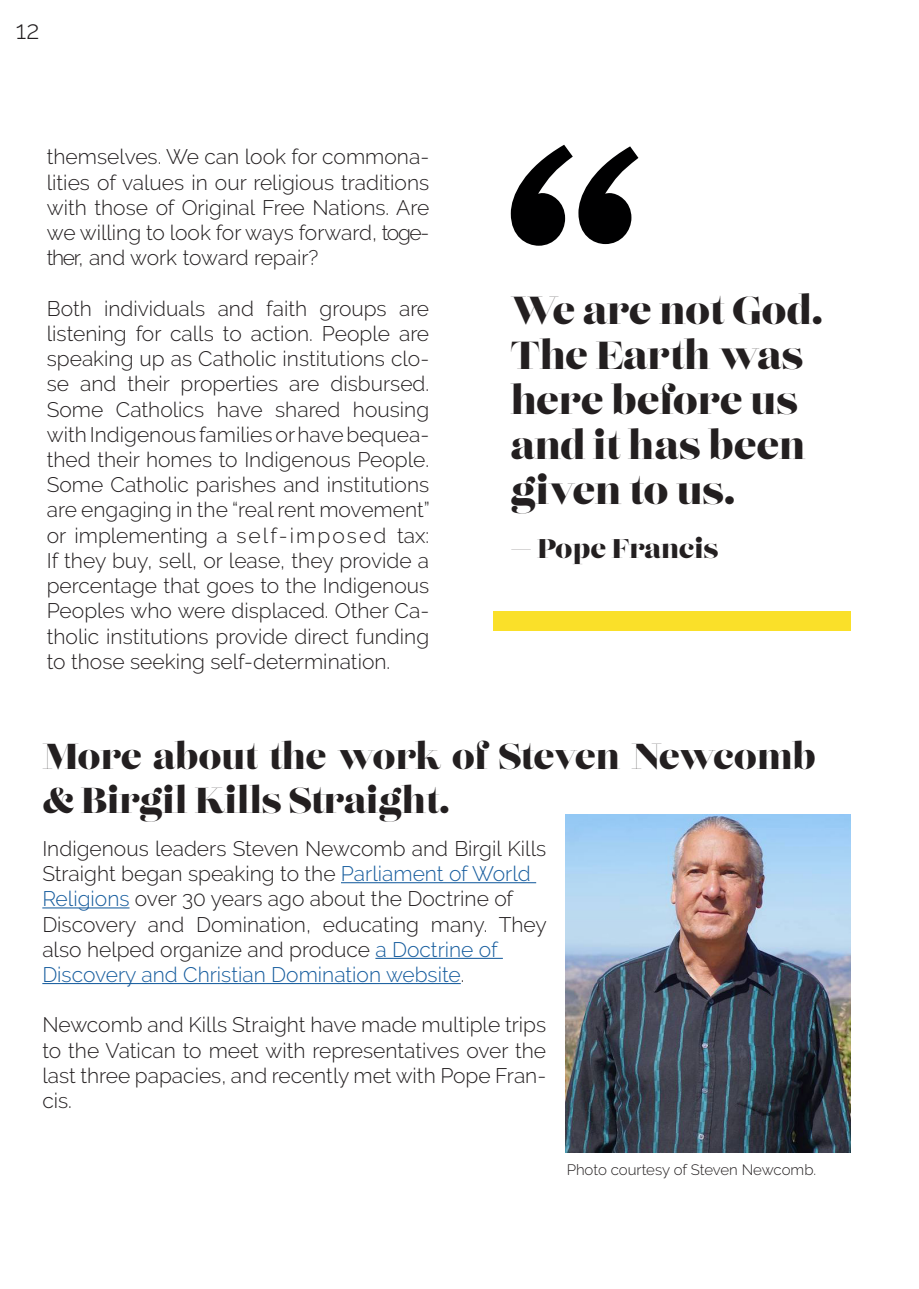
<style>
.page{position:relative;width:919px;height:1289px;background:#fff}
.page>*{position:absolute;margin:0;border:0;box-sizing:border-box;transform-origin:0 0}
.Paragraph__black{font:39px/45px "Lust Display Didone";color:#231f20}
.Paragraph__black-2{font:36px/43.2px "Lust Display Didone";color:#231f20}
.Paragraph__black-3{font:27px "Lust Display Didone";color:#231f20}
.Paragraph__black-4{font:300 25.5px "Raleway";color:#231f20}
.Paragraph__white{font:300 21px/25.2px "Raleway";color:#231f20;text-align:justify}
.Paragraph__black-5{font:300 21px/25.2px "Raleway";color:#231f20}
.Paragraph__black-6{font:300 21px "Raleway";color:#175d9e}
.Paragraph__black-7{font:300 15px "Raleway";letter-spacing:-.005em;color:#231f20}
.s1{color:#175d9e}
.s2{color:#231f20}
</style>
<div class="page">
<div style="left:493px;top:611px;width:357px;height:19px;background:#fae029"></div>
<svg style="left:510px;top:145px;width:128px;height:101px"></svg>
<hr style="left:341px;top:882px;width:195px;height:1px;background:#175d9e">
<hr style="left:42px;top:907px;width:87px;height:1px;background:#175d9e">
<hr style="left:375px;top:957px;width:128px;height:1px;background:#175d9e">
<hr style="left:42px;top:983px;width:419px;height:1px;background:#175d9e">
<img style="left:565px;top:814px;width:285px;height:338px">
<p class="Paragraph__black-4" style="left:16px;top:15px;width:25px">12</p>
<p class="Paragraph__white" style="left:47px;top:144px;width:384px">themselves. We can look for commona&shy;lities of values in our religious traditions with those of Original Free Nations. Are we willing to look for ways forward, toge&shy;ther, and work toward repair?</p>
<p class="Paragraph__white" style="left:47px;top:296px;width:384px">Both individuals and faith groups are listening for calls to action. People are speaking up as Catholic institutions clo&shy;se and their properties are disbursed.<br>Some Catholics have shared housing with Indigenous families or have bequea&shy;thed their homes to Indigenous People.<br>Some Catholic parishes and institutions are engaging in the “real rent movement” or implementing a self-imposed tax:<br>If they buy, sell, or lease, they provide a percentage that goes to the Indigenous Peoples who were displaced. Other Ca&shy;tholic institutions provide direct funding to those seeking self-determination.</p>
<p class="Paragraph__black" style="left:510px;top:289px;width:314px">We are not God.<br>The Earth was here before us and it has been given to us.</p>
<p class="Paragraph__black-3" style="left:510px;top:531px;width:209px">— Pope Francis</p>
<p class="Paragraph__black-2" style="left:42px;top:736px;width:775px">More about the work of Steven Newcomb &amp; Birgil Kills Straight.</p>
<p class="Paragraph__black-5" style="left:42px;top:835px;width:505px">Indigenous leaders Steven Newcomb and Birgil Kills<br>Straight began speaking to the <span class="s1">Parliament of World</span></p>
<p class="Paragraph__black-5" style="left:42px;top:886px;width:472px"><span class="s1">Religions</span> over 30 years ago about the Doctrine of</p>
<p class="Paragraph__black-5" style="left:42px;top:911px;width:506px">Discovery and Domination, educating many. They also helped organize and produce <span class="s1">a Doctrine of</span></p>
<p class="Paragraph__black-6" style="left:42px;top:962px;width:423px">Discovery and Christian Domination website<span class="s2">.</span></p>
<p class="Paragraph__black-5" style="left:42px;top:1012px;width:505px;text-align:justify">Newcomb and Kills Straight have made multiple trips to the Vatican to meet with representatives over the last three papacies, and recently met with Pope Fran&shy;cis.</p>
<p class="Paragraph__black-7" style="left:566px;top:1161px;width:251px">Photo courtesy of Steven Newcomb.</p>
</div>
